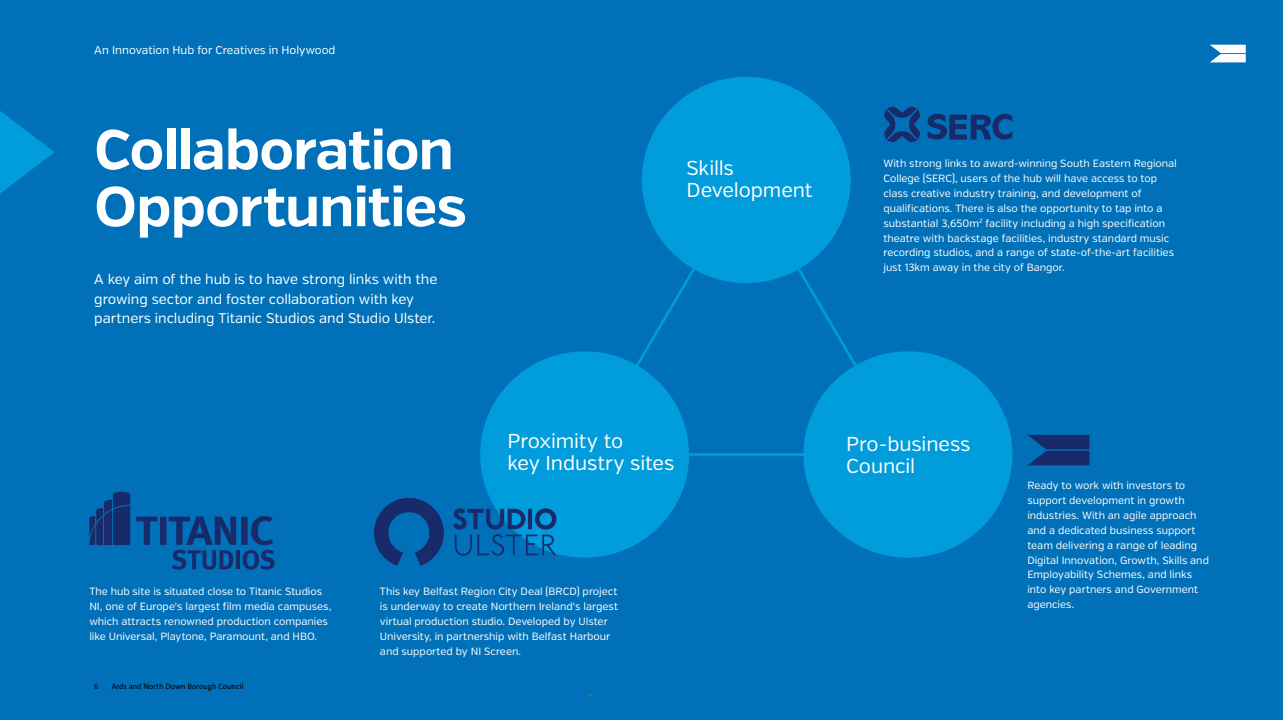
<style>
.page{position:relative;width:1283px;height:720px;background:#fff}
.page>*{position:absolute;margin:0;border:0;box-sizing:border-box;transform-origin:0 0}
.t1{font:700 56px/56.9px "Verb";letter-spacing:-.015em;color:#fff}
.t2{font:20.12px "Verb";letter-spacing:-.01em;color:#fff}
.t3{font:14px/19.2px "Verb";letter-spacing:-.005em;color:#fff}
.t4{font:11.38px "Verb";color:#fff}
.t5{font:10.5px/14.9px "Verb";letter-spacing:-.005em;color:#fff}
.t6{font:7.88px "The Sans B5 Plain";color:#000}
</style>
<div class="page">
<div style="left:0;top:0;width:1282px;height:719px;background:#0071b9"></div>
<svg style="left:749px;top:176px;width:107px;height:280px"></svg>
<svg style="left:636px;top:269px;width:113px;height:187px"></svg>
<svg style="left:0;top:111px;width:54px;height:83px"></svg>
<div style="left:641px;top:77px;width:209px;height:206px;background:#009cdc;border-radius:50%"></div>
<hr style="left:584px;top:453px;width:323px;height:2px;background:#009cdc">
<div style="left:480px;top:351px;width:209px;height:206px;background:#009cdc;border-radius:50%"></div>
<div style="left:803px;top:351px;width:209px;height:206px;background:#009cdc;border-radius:50%"></div>
<svg style="left:453px;top:508px;width:103px;height:47px"></svg>
<svg style="left:374px;top:498px;width:69px;height:67px"></svg>
<svg style="left:89px;top:491px;width:41px;height:54px"></svg>
<svg style="left:136px;top:516px;width:138px;height:53px"></svg>
<svg style="left:1028px;top:435px;width:61px;height:30px"></svg>
<svg style="left:884px;top:106px;width:36px;height:36px"></svg>
<svg style="left:927px;top:114px;width:85px;height:25px"></svg>
<svg style="left:1210px;top:45px;width:35px;height:17px"></svg>
<p class="t4" style="left:94px;top:43px;width:243px">An Innovation Hub for Creatives in Holywood</p>
<p class="t1" style="left:94px;top:122px;width:374px">Collaboration<br>Opportunities</p>
<p class="t3" style="left:94px;top:270px;width:344px">A key aim of the hub is to have strong links with the growing sector and foster collaboration with key partners including Titanic Studios and Studio Ulster.</p>
<p class="t2" style="left:686px;top:156px;width:49px">Skills</p>
<p class="t2" style="left:686px;top:177px;width:127px">Development</p>
<p class="t5" style="left:883px;top:156px;width:295px">With strong links to award-winning South Eastern Regional College (SERC), users of the hub will have access to top class creative industry training, and development of qualifications. There is also the opportunity to tap into a substantial 3,650m<sup>2</sup> facility including a high specification theatre with backstage facilities, industry standard music recording studios, and a range of state-of-the-art facilities just 13km away in the city of Bangor.</p>
<p class="t5" style="left:89px;top:584px;width:243px">The hub site is situated close to Titanic Studios NI, one of Europe's largest film media campuses, which attracts renowned production companies like Universal, Playtone, Paramount, and HBO.</p>
<p class="t6" style="left:94px;top:681px;width:6px">6</p>
<p class="t6" style="left:112px;top:681px;width:133px">Ards and North Down Borough Council</p>
<p class="t2" style="left:507px;top:428px;width:117px">Proximity to</p>
<p class="t2" style="left:507px;top:450px;width:168px">key Industry sites</p>
<p class="t5" style="left:380px;top:584px;width:239px">This key Belfast Region City Deal (BRCD) project is underway to create Northern Ireland's largest virtual production studio. Developed by Ulster University, in partnership with Belfast Harbour and supported by NI Screen.</p>
<p class="t2" style="left:846px;top:432px;width:126px">Pro-business</p>
<p class="t2" style="left:846px;top:453px;width:70px">Council</p>
<p class="t5" style="left:1027px;top:478px;width:183px">Ready to work with investors to support development in growth industries. With an agile approach and a dedicated business support team delivering a range of leading<br>Digital Innovation, Growth, Skills and<br>Employability Schemes, and links into key partners and Government agencies.</p>
</div>
